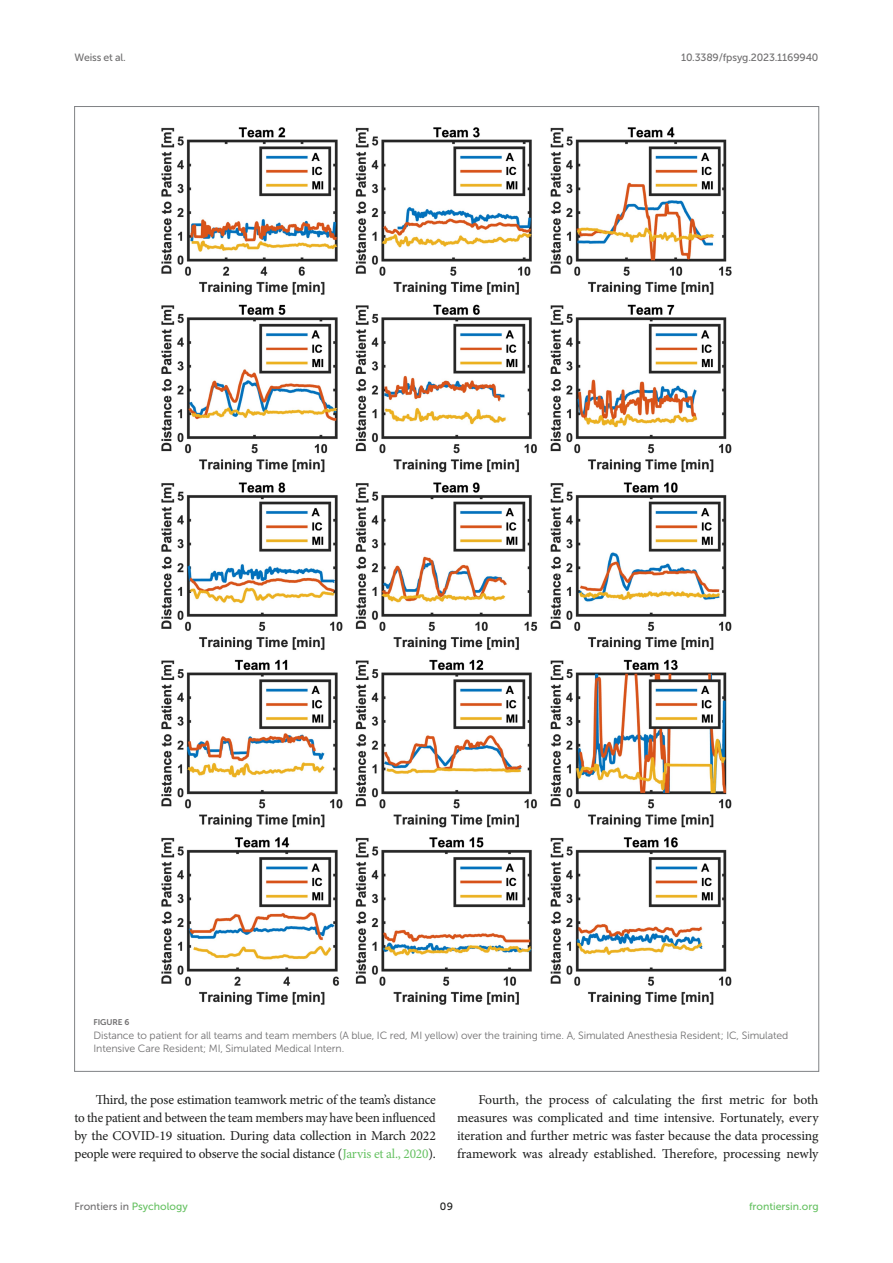
<style>
.page{position:relative;width:893px;height:1263px;background:#fff}
.page>*{position:absolute;margin:0;border:0;box-sizing:border-box;transform-origin:0 0}
.TEXT{font:13.5px/18px "Minion Pro";letter-spacing:-.01em;color:#1b1c1b;text-align:justify}
.FIG_LEG{font:10.5px/13.5px "Museo Sans 300";letter-spacing:-.01em;color:#706f70}
.t1{font:10.5px "Museo Sans 500";letter-spacing:-.015em;color:#706f70}
.t2{font:10.5px "Museo Sans 500";color:#65c161}
.t3{font:10.5px "Museo Sans 500";color:#1b1c1b}
.FIG_HD{font:8.25px "Museo Sans 700";letter-spacing:-.01em;color:#706f70}
.s1{color:#65c161}
</style>
<div class="page">
<img style="left:161px;top:127px;width:571px;height:878px">
<p class="t1" style="left:74px;top:51px;width:53px">Weiss et al.</p>
<p class="t1" style="left:681px;top:51px;width:139px">10.3389/fpsyg.2023.1169940</p>
<p class="FIG_HD" style="left:94px;top:1018px;width:37px">FIGURE 6</p>
<p class="FIG_LEG" style="left:94px;top:1029px;width:696px">Distance to patient for all teams and team members (A blue, IC red, MI yellow) over the training time. A, Simulated Anesthesia Resident; IC, Simulated<br>Intensive Care Resident; MI, Simulated Medical Intern.</p>
<p class="TEXT" style="left:74px;top:1091px;width:363px;text-indent:21px">Third, the pose estimation teamwork metric of the team’s distance to the patient and between the team members may have been influenced by the COVID-19 situation. During data collection in March 2022 people were required to observe the social distance (<span class="s1">Jarvis et al., 2020</span>).</p>
<p class="TEXT" style="left:457px;top:1091px;width:363px;text-indent:21px">Fourth, the process of calculating the first metric for both measures was complicated and time intensive. Fortunately, every iteration and further metric was faster because the data processing framework was already established. Therefore, processing newly</p>
<p class="t1" style="left:74px;top:1200px;width:115px">Frontiers in <span class="s1">Psychology</span></p>
<p class="t3" style="left:440px;top:1200px;width:15px">09</p>
<p class="t2" style="left:749px;top:1200px;width:71px">frontiersin.org</p>
</div>
